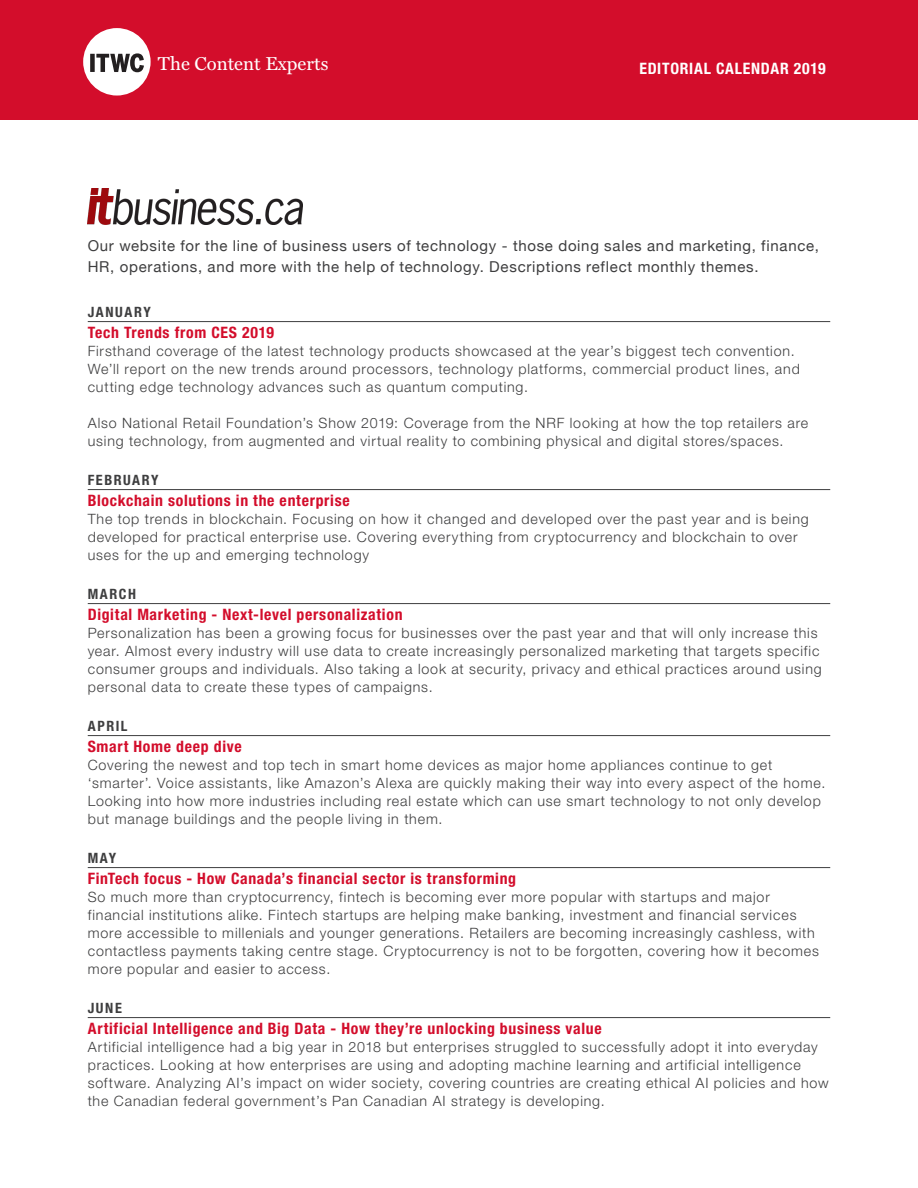
<style>
.page{position:relative;width:918px;height:1188px;background:#fff}
.page>*{position:absolute;margin:0;border:0;box-sizing:border-box;transform-origin:0 0}
.t1{font:18.75px "Miller Text";color:#fff}
.red_title{font:700 condensed 15.75px "Helvetica Neue LT Std";letter-spacing:.045em;color:#d30d2b}
.t2{font:700 condensed 15.75px "Helvetica Neue LT Std";letter-spacing:.045em;color:#fff}
.subhead{font:15px/21px "Helvetica Neue";letter-spacing:.045em;color:#3e3e3f}
.Body{font:300 14.25px/18px "Helvetica Neue LT Std";letter-spacing:.06em;color:#3e3e3f}
.date_lined{font:700 condensed 14.25px "Helvetica Neue LT Std";letter-spacing:.11em;color:#3e3e3f}
</style>
<div class="page">
<div style="left:0;top:0;width:918px;height:120px;background:#d30d2b"></div>
<div style="left:83px;top:28px;width:68px;height:68px;background:#fff;border-radius:50%"></div>
<svg style="left:90px;top:53px;width:54px;height:19px"></svg>
<img style="left:88px;top:189px;width:214px;height:36px">
<hr style="left:88px;top:321px;width:742px;height:1px;background:#3e3e3f">
<hr style="left:88px;top:489px;width:742px;height:1px;background:#3e3e3f">
<hr style="left:88px;top:603px;width:742px;height:1px;background:#3e3e3f">
<hr style="left:88px;top:735px;width:742px;height:1px;background:#3e3e3f">
<hr style="left:88px;top:867px;width:742px;height:1px;background:#3e3e3f">
<hr style="left:88px;top:1017px;width:742px;height:1px;background:#3e3e3f">
<h1 class="t1" style="left:158px;top:53px;width:172px">The Content Experts</h1>
<p class="t2" style="left:639px;top:59px;width:188px">EDITORIAL CALENDAR 2019</p>
<p class="subhead" style="left:88px;top:235px;width:733px">Our website for the line of business users of technology - those doing sales and marketing, finance,<br>HR, operations, and more with the help of technology. Descriptions reflect monthly themes.</p>
<p class="date_lined" style="left:88px;top:303px;width:65px">JANUARY</p>
<p class="red_title" style="left:88px;top:323px;width:188px">Tech Trends from CES 2019</p>
<p class="Body" style="left:88px;top:342px;width:714px">Firsthand coverage of the latest technology products showcased at the year’s biggest tech convention.<br>We’ll report on the new trends around processors, technology platforms, commercial product lines, and cutting edge technology advances such as quantum computing.</p>
<p class="Body" style="left:88px;top:414px;width:722px">Also National Retail Foundation’s Show 2019: Coverage from the NRF looking at how the top retailers are using technology, from augmented and virtual reality to combining physical and digital stores/spaces.</p>
<p class="date_lined" style="left:88px;top:471px;width:72px">FEBRUARY</p>
<p class="red_title" style="left:88px;top:491px;width:264px">Blockchain solutions in the enterprise</p>
<p class="Body" style="left:88px;top:510px;width:723px">The top trends in blockchain. Focusing on how it changed and developed over the past year and is being developed for practical enterprise use. Covering everything from cryptocurrency and blockchain to over uses for the up and emerging technology</p>
<p class="date_lined" style="left:88px;top:585px;width:50px">MARCH</p>
<p class="red_title" style="left:88px;top:605px;width:316px">Digital Marketing - Next-level personalization</p>
<p class="Body" style="left:88px;top:624px;width:736px">Personalization has been a growing focus for businesses over the past year and that will only increase this year. Almost every industry will use data to create increasingly personalized marketing that targets specific consumer groups and individuals. Also taking a look at security, privacy and ethical practices around using personal data to create these types of campaigns.</p>
<p class="date_lined" style="left:88px;top:717px;width:41px">APRIL</p>
<p class="red_title" style="left:88px;top:737px;width:155px">Smart Home deep dive</p>
<p class="Body" style="left:88px;top:756px;width:739px">Covering the newest and top tech in smart home devices as major home appliances continue to get ‘smarter’. Voice assistants, like Amazon’s Alexa are quickly making their way into every aspect of the home.<br>Looking into how more industries including real estate which can use smart technology to not only develop but manage buildings and the people living in them.</p>
<p class="date_lined" style="left:88px;top:849px;width:30px">MAY</p>
<p class="red_title" style="left:88px;top:869px;width:430px">FinTech focus - How Canada’s financial sector is transforming</p>
<p class="Body" style="left:88px;top:888px;width:733px">So much more than cryptocurrency, fintech is becoming ever more popular with startups and major financial institutions alike. Fintech startups are helping make banking, investment and financial services more accessible to millenials and younger generations. Retailers are becoming increasingly cashless, with contactless payments taking centre stage. Cryptocurrency is not to be forgotten, covering how it becomes more popular and easier to access.</p>
<p class="date_lined" style="left:88px;top:999px;width:36px">JUNE</p>
<p class="red_title" style="left:88px;top:1019px;width:515px">Artificial Intelligence and Big Data - How they’re unlocking business value</p>
<p class="Body" style="left:88px;top:1038px;width:743px">Artificial intelligence had a big year in 2018 but enterprises struggled to successfully adopt it into everyday practices. Looking at how enterprises are using and adopting machine learning and artificial intelligence software. Analyzing AI’s impact on wider society, covering countries are creating ethical AI policies and how the Canadian federal government’s Pan Canadian AI strategy is developing.</p>
</div>
